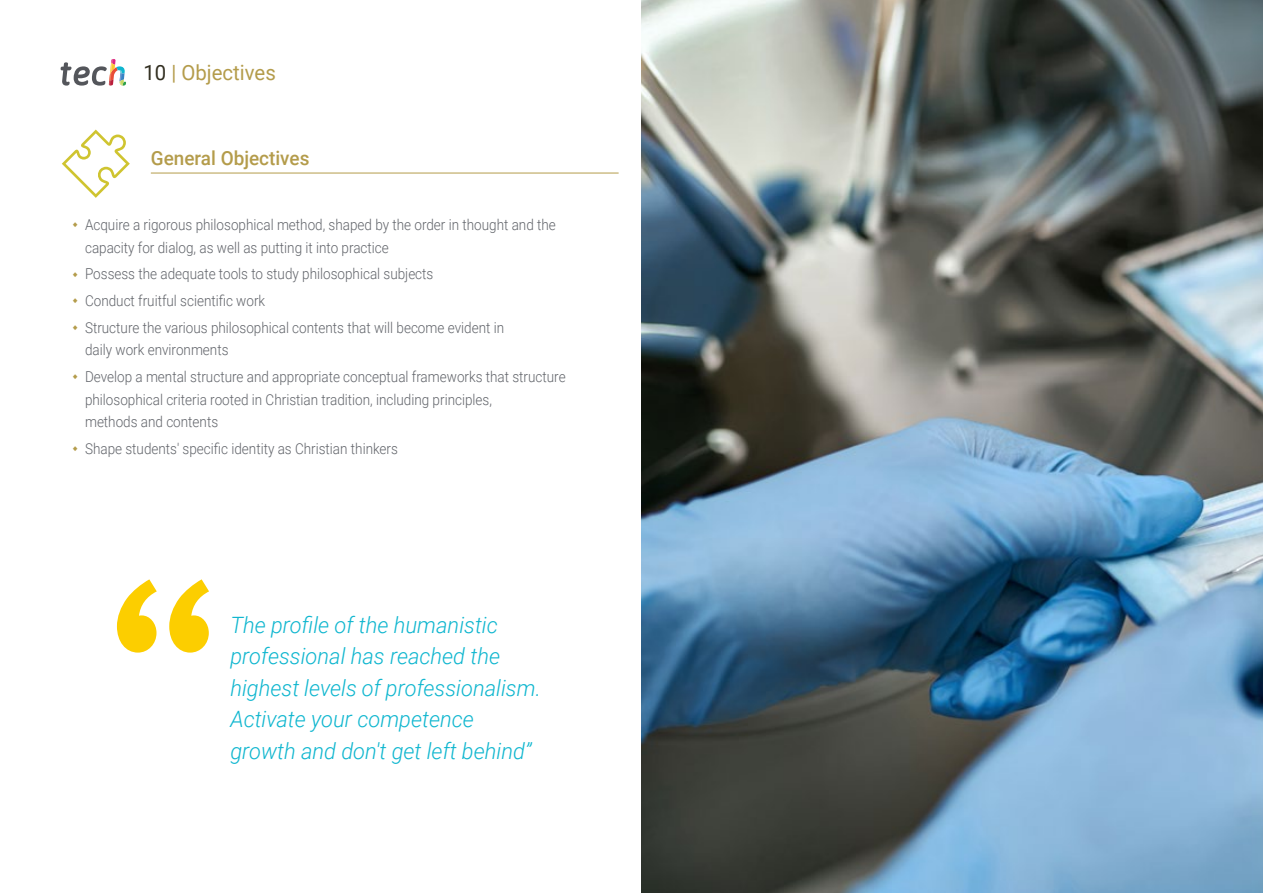
<style>
.page{position:relative;width:1263px;height:893px;background:#fff}
.page>*{position:absolute;margin:0;border:0;box-sizing:border-box;transform-origin:0 0}
.t1{font:italic 300 22.5px/31.5px "Roboto";color:#0fb6cf}
.t2{font:21px "Roboto";color:#b49c4b}
.t3{font:500 19.5px "Roboto";color:#b49c4b}
.t4{font:300 15px/26.7px "Roboto";color:#61646a;scale:.9 1}
.s1{color:#312e20}
</style>
<div class="page">
<hr style="left:151px;top:173px;width:468px;height:1px;background:#b49c4b">
<svg style="left:62px;top:130px;width:68px;height:68px"></svg>
<img style="left:642px;top:0;width:621px;height:893px">
<svg style="left:117px;top:579px;width:92px;height:74px"></svg>
<svg style="left:61px;top:59px;width:65px;height:27px"></svg>
<h2 class="t2" style="left:144px;top:57px;width:134px"><span class="s1">10</span> | Objectives</h2>
<h3 class="t3" style="left:151px;top:144px;width:160px">General Objectives</h3>
<p class="t4" style="left:85px;top:213px;width:525px;line-height:22.5px">Acquire a rigorous philosophical method, shaped by the order in thought and the capacity for dialog, as well as putting it into practice</p>
<p class="t4" style="left:85px;top:260px;width:467px">Possess the adequate tools to study philosophical subjects<br>Conduct fruitful scientific work<br>Structure the various philosophical contents that will become evident in</p>
<p class="t4" style="left:85px;top:336px;width:535px">daily work environments<br>Develop a mental structure and appropriate conceptual frameworks that structure</p>
<p class="t4" style="left:85px;top:387px;width:454px;line-height:22.5px">philosophical criteria rooted in Christian tradition, including principles, methods and contents</p>
<p class="t4" style="left:85px;top:435px;width:349px">Shape students' specific identity as Christian thinkers</p>
<h1 class="t1" style="left:230px;top:608px;width:312px">The profile of the humanistic professional has reached the highest levels of professionalism.<br>Activate your competence growth and don't get left behind”</h1>
</div>
